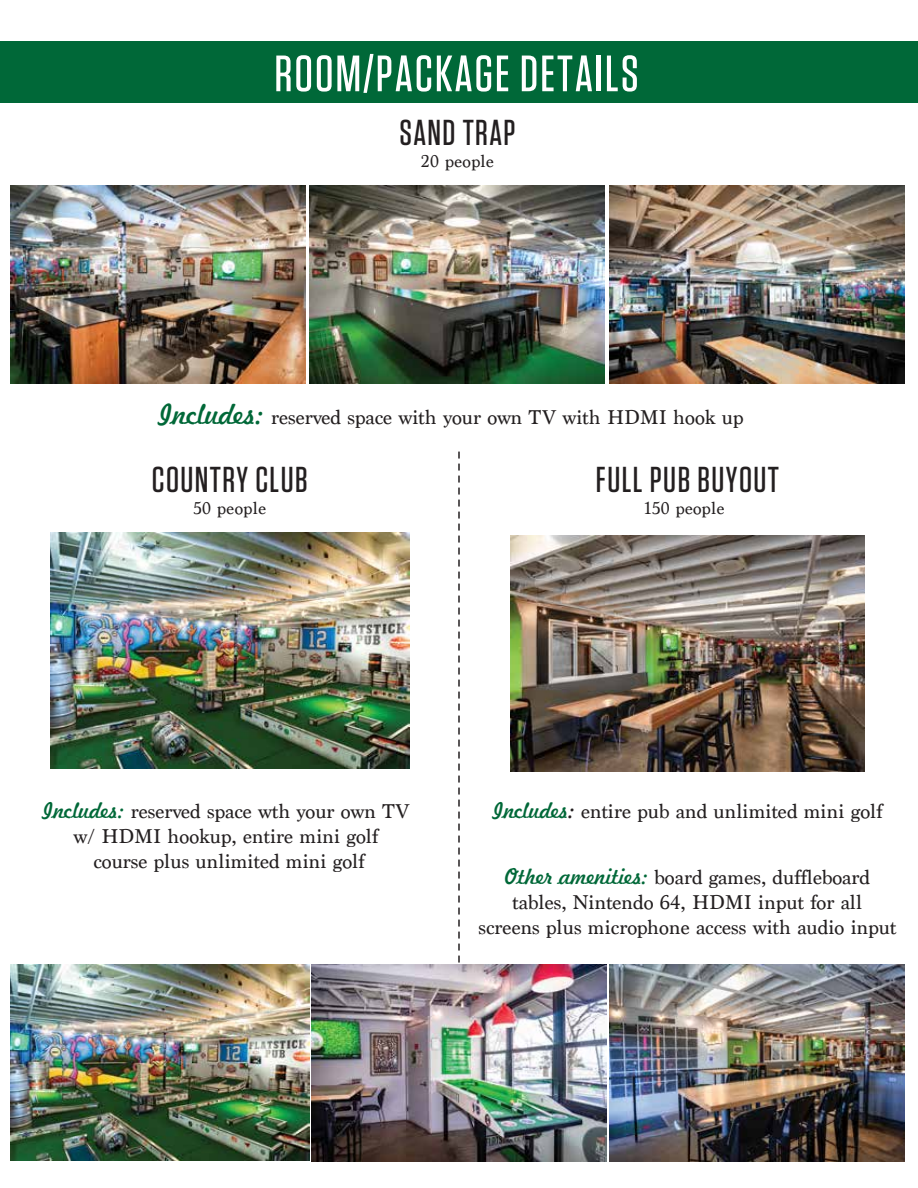
<style>
.page{position:relative;width:918px;height:1188px;background:#fff}
.page>*{position:absolute;margin:0;border:0;box-sizing:border-box;transform-origin:0 0}
.t1{font:500 51px "Tungsten";letter-spacing:.04em;color:#fff}
.t2{font:500 36px "Tungsten";letter-spacing:.04em;color:#231f20}
.t3{font:21px/25.2px "Marion";color:#231f20;text-align:center}
.t4{font:18px "Marion";letter-spacing:.02em;color:#231f20}
.s1{font-family:"Freehand 521 TL Regular C";font-size:27px;color:#006838}
.s2{font-family:"Freehand 521 TL Regular C";color:#006838}
.s3{font-family:"Freehand 521 TL Regular C"}
</style>
<div class="page">
<div style="left:0;top:42px;width:918px;height:61px;background:#006838"></div>
<img style="left:309px;top:186px;width:296px;height:197px">
<img style="left:10px;top:186px;width:296px;height:197px">
<img style="left:609px;top:186px;width:296px;height:197px">
<svg style="left:458px;top:452px;width:2px;height:511px"></svg>
<img style="left:510px;top:535px;width:355px;height:237px">
<img style="left:609px;top:964px;width:296px;height:197px">
<img style="left:10px;top:964px;width:299px;height:197px">
<img style="left:311px;top:964px;width:296px;height:197px">
<img style="left:50px;top:532px;width:359px;height:237px">
<h1 class="t1" style="left:274px;top:47px;width:366px">ROOM/PACKAGE DETAILS</h1>
<h2 class="t2" style="left:399px;top:114px;width:118px">SAND TRAP</h2>
<p class="t4" style="left:421px;top:150px;width:75px">20 people</p>
<p class="t3" style="left:158px;top:405px;width:587px"><span class="s1">Includes:</span> reserved space with your own TV with HDMI hook up</p>
<h2 class="t2" style="left:152px;top:461px;width:157px">COUNTRY CLUB</h2>
<p class="t4" style="left:194px;top:497px;width:74px">50 people</p>
<h2 class="t2" style="left:596px;top:461px;width:185px">FULL PUB BUYOUT</h2>
<p class="t4" style="left:645px;top:497px;width:82px">150 people</p>
<p class="t3" style="left:42px;top:799px;width:369px"><span class="s2">Includes:</span> reserved space wth your own TV w/ HDMI hookup, entire mini golf<br>course plus unlimited mini golf</p>
<p class="t3" style="left:492px;top:799px;width:392px"><span class="s2">Includes</span><span class="s3">:</span> entire pub and unlimited mini golf</p>
<p class="t3" style="left:479px;top:864px;width:419px"><span class="s2">Other amenities:</span> board games, duffleboard tables, Nintendo 64, HDMI input for all<br>screens plus microphone access with audio input</p>
</div>
